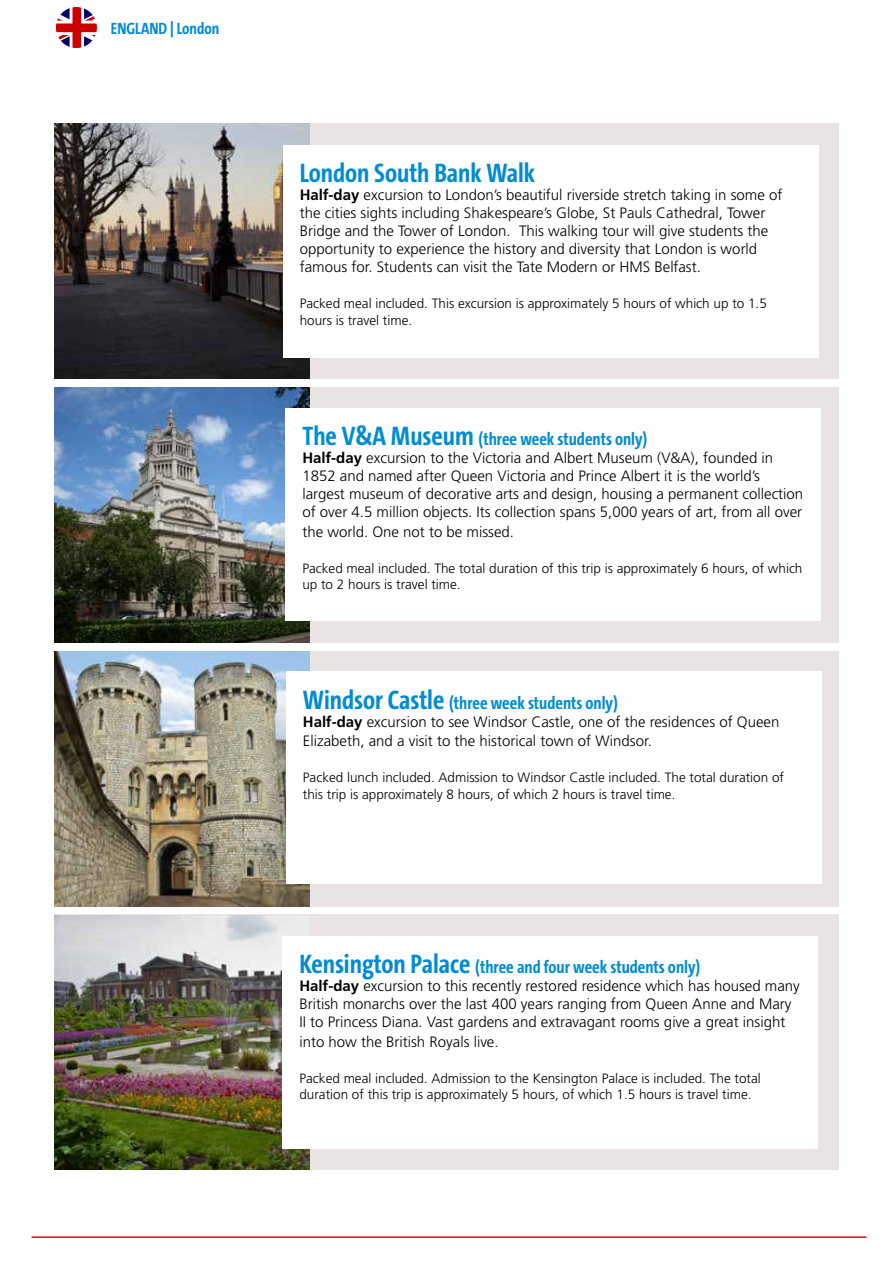
<style>
.page{position:relative;width:893px;height:1263px;background:#fff}
.page>*{position:absolute;margin:0;border:0;box-sizing:border-box;transform-origin:0 0}
.t1{font:700 27px "The Sans Cd LF7";color:#008cd2}
.t2{font:700 18px "The Sans Cd LF7";color:#008cd2}
.t3{font:700 16.5px "The Sans Cd LF7";color:#008cd2}
.t4{font:300 15px/18px "Frutiger LT Pro";color:#000}
.t5{font:300 13.5px/16.2px "Frutiger LT Pro";color:#000}
.s1{font-weight:700}
.s2{font-size:27px}
</style>
<div class="page">
<div style="left:54px;top:915px;width:785px;height:255px;background:#e9e4e3"></div>
<img style="left:54px;top:916px;width:255px;height:254px">
<div style="left:282px;top:936px;width:536px;height:212px;background:#fff"></div>
<svg style="left:57px;top:8px;width:39px;height:39px"></svg>
<div style="left:55px;top:6px;width:43px;height:43px;border:1px solid #fff;border-radius:50%"></div>
<hr style="left:32px;top:1236px;width:834px;height:2px;background:#e30613">
<div style="left:55px;top:124px;width:784px;height:255px;background:#e9e4e3"></div>
<img style="left:55px;top:124px;width:255px;height:255px">
<div style="left:283px;top:145px;width:535px;height:213px;background:#fff"></div>
<div style="left:56px;top:651px;width:783px;height:255px;background:#e9e4e3"></div>
<img style="left:54px;top:651px;width:256px;height:255px">
<div style="left:286px;top:671px;width:535px;height:213px;background:#fff"></div>
<div style="left:56px;top:387px;width:783px;height:255px;background:#e9e4e3"></div>
<img style="left:54px;top:387px;width:255px;height:255px">
<div style="left:285px;top:408px;width:536px;height:212px;background:#fff"></div>
<p class="t3" style="left:111px;top:20px;width:110px">ENGLAND | London</p>
<h1 class="t1" style="left:300px;top:160px;width:237px">London South Bank Walk</h1>
<p class="t4" style="left:300px;top:186px;width:484px"><span class="s1">Half-day</span> excursion to London’s beautiful riverside stretch taking in some of the cities sights including Shakespeare’s Globe, St Pauls Cathedral, Tower Bridge and the Tower of London. This walking tour will give students the opportunity to experience the history and diversity that London is world famous for. Students can visit the Tate Modern or HMS Belfast.</p>
<p class="t5" style="left:300px;top:296px;width:469px">Packed meal included. This excursion is approximately 5 hours of which up to 1.5 hours is travel time.</p>
<p class="t2" style="left:302px;top:430px;width:346px"><span class="s2">The V&amp;A Museum</span> (three week students only)</p>
<p class="t4" style="left:302px;top:449px;width:502px"><span class="s1">Half-day</span> excursion to the Victoria and Albert Museum (V&amp;A), founded in 1852 and named after Queen Victoria and Prince Albert it is the world’s largest museum of decorative arts and design, housing a permanent collection of over 4.5 million objects. Its collection spans 5,000 years of art, from all over</p>
<p class="t4" style="left:302px;top:523px;width:213px">the world. One not to be missed.</p>
<p class="t5" style="left:302px;top:560px;width:502px">Packed meal included. The total duration of this trip is approximately 6 hours, of which up to 2 hours is travel time.</p>
<p class="t2" style="left:303px;top:693px;width:316px"><span class="s2">Windsor Castle</span> (three week students only)</p>
<p class="t4" style="left:303px;top:711px;width:478px;line-height:19.8px"><span class="s1">Half-day</span> excursion to see Windsor Castle, one of the residences of Queen<br>Elizabeth, and a visit to the historical town of Windsor.</p>
<p class="t5" style="left:303px;top:770px;width:483px">Packed lunch included. Admission to Windsor Castle included. The total duration of this trip is approximately 8 hours, of which 2 hours is travel time.</p>
<p class="t2" style="left:299px;top:958px;width:402px"><span class="s2">Kensington Palace</span> (three and four week students only)</p>
<p class="t4" style="left:299px;top:977px;width:502px"><span class="s1">Half-day</span> excursion to this recently restored residence which has housed many<br>British monarchs over the last 400 years ranging from Queen Anne and Mary<br>II to Princess Diana. Vast gardens and extravagant rooms give a great insight</p>
<p class="t4" style="left:299px;top:1033px;width:201px">into how the British Royals live.</p>
<p class="t5" style="left:299px;top:1070px;width:463px">Packed meal included. Admission to the Kensington Palace is included. The total duration of this trip is approximately 5 hours, of which 1.5 hours is travel time.</p>
</div>
